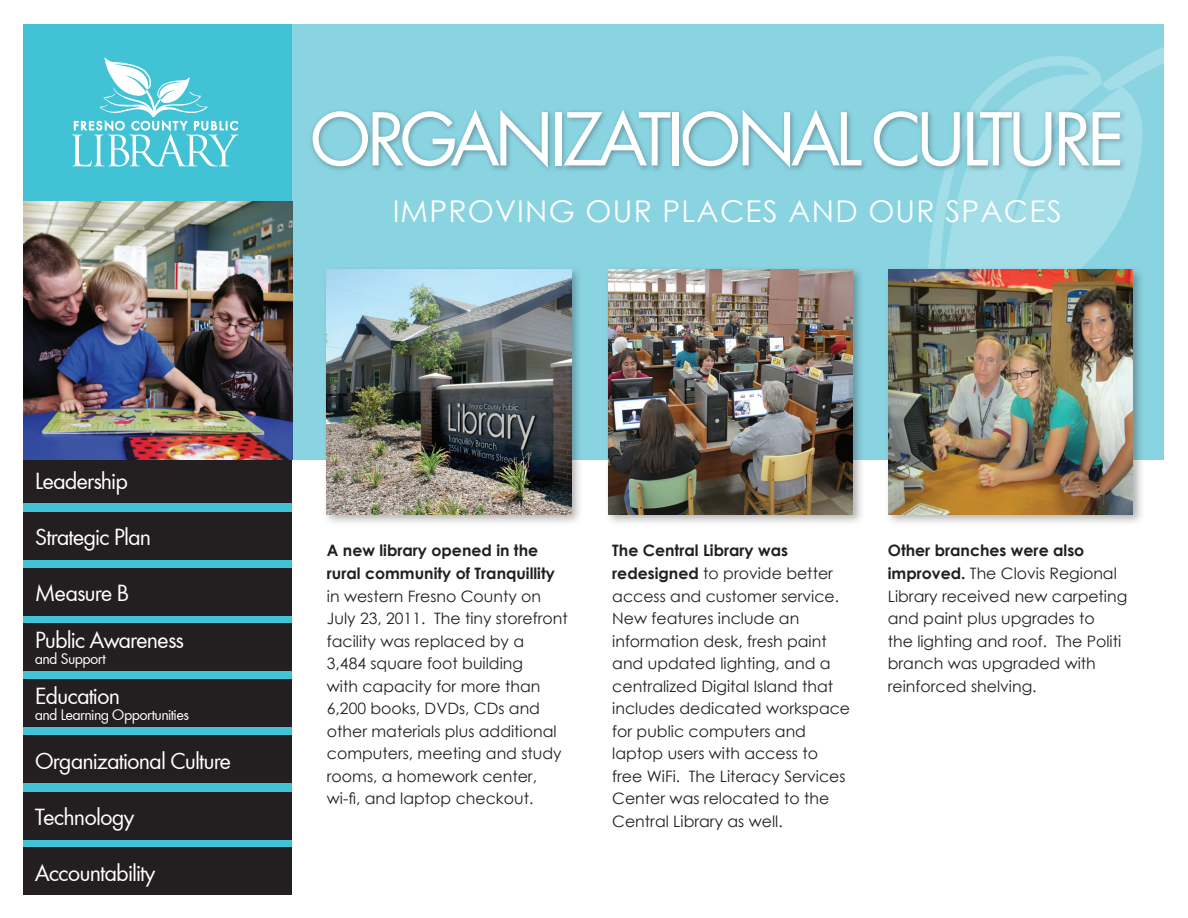
<style>
.page{position:relative;width:1188px;height:918px;background:#fff}
.page>*{position:absolute;margin:0;border:0;box-sizing:border-box;transform-origin:0 0}
.t1{font:79.8px "Function";letter-spacing:-.08em;color:#fff}
.t2{font:30px "Century Gothic";letter-spacing:.04em;color:#fff}
.t3{font:24.3px "Function";letter-spacing:-.04em;color:#fff}
.t4{font:16.05px "Function";letter-spacing:-.04em;color:#fff}
.t5{font:15.75px/22.5px "Century Gothic";color:#231f20}
.t6{font:700 15.75px/22.5px "Century Gothic";color:#231f20}
.s1{font-weight:700}
</style>
<div class="page">
<div style="left:23px;top:24px;width:269px;height:871px;background:#41c2d5"></div>
<svg style="left:72px;top:57px;width:167px;height:109px"></svg>
<div style="left:292px;top:24px;width:872px;height:436px;background:#8ad4e2"></div>
<svg style="left:928px;top:66px;width:92px;height:200px;fill:#a2dde8"></svg>
<svg style="left:1020px;top:47px;width:144px;height:219px"></svg>
<div style="left:23px;top:569px;width:269px;height:47px;background:#231f20"></div>
<div style="left:23px;top:512px;width:269px;height:47px;background:#231f20"></div>
<div style="left:23px;top:456px;width:269px;height:47px;background:#231f20"></div>
<div style="left:23px;top:679px;width:269px;height:47px;background:#231f20"></div>
<div style="left:23px;top:623px;width:269px;height:47px;background:#231f20"></div>
<div style="left:23px;top:736px;width:269px;height:47px;background:#231f20"></div>
<div style="left:23px;top:792px;width:269px;height:47px;background:#231f20"></div>
<div style="left:23px;top:848px;width:269px;height:47px;background:#231f20"></div>
<div style="left:884px;top:266px;width:261px;height:260px;background:#231f20;opacity:.35"></div>
<img style="left:888px;top:270px;width:245px;height:244px">
<div style="left:323px;top:266px;width:260px;height:260px;background:#231f20;opacity:.35"></div>
<img style="left:327px;top:270px;width:244px;height:244px">
<div style="left:309px;top:106px;width:818px;height:68px;background:#231f20;opacity:.35"></div>
<img style="left:23px;top:202px;width:269px;height:258px">
<div style="left:604px;top:266px;width:261px;height:260px;background:#231f20;opacity:.35"></div>
<img style="left:608px;top:270px;width:245px;height:244px">
<h1 class="t1" style="left:309px;top:93px;width:817px">Organizational Culture</h1>
<h2 class="t2" style="left:393px;top:190px;width:31px">Improving</h2>
<h2 class="t2" style="left:586px;top:190px;width:116px">Our Places</h2>
<h2 class="t2" style="left:789px;top:190px;width:24px">and</h2>
<h2 class="t2" style="left:868px;top:190px;width:22px">our</h2>
<h2 class="t2" style="left:945px;top:190px;width:37px">Spaces</h2>
<h3 class="t3" style="left:35px;top:467px;width:95px">Leadership</h3>
<h3 class="t3" style="left:35px;top:523px;width:118px">Strategic Plan</h3>
<h3 class="t3" style="left:35px;top:579px;width:93px">Measure B</h3>
<h3 class="t3" style="left:35px;top:626px;width:151px">Public Awareness</h3>
<p class="t4" style="left:35px;top:649px;width:73px">and Support</p>
<h3 class="t3" style="left:35px;top:682px;width:87px">Education</h3>
<p class="t4" style="left:35px;top:705px;width:156px">and Learning Opportunities</p>
<h3 class="t3" style="left:35px;top:747px;width:198px">Organizational Culture</h3>
<h3 class="t3" style="left:35px;top:803px;width:101px">Technology</h3>
<h3 class="t3" style="left:35px;top:859px;width:122px">Accountability</h3>
<p class="t6" style="left:327px;top:539px;width:230px">A new library opened in the rural community of Tranquillity</p>
<p class="t5" style="left:327px;top:584px;width:242px">in western Fresno County on<br>July 23, 2011. The tiny storefront facility was replaced by a<br>3,484 square foot building<br>with capacity for more than<br>6,200 books, DVDs, CDs and other materials plus additional computers, meeting and study rooms, a homework center, wi-fi, and laptop checkout.</p>
<p class="t5" style="left:612px;top:539px;width:239px"><span class="s1">The Central Library was redesigned</span> to provide better access and customer service.<br>New features include an information desk, fresh paint and updated lighting, and a centralized Digital Island that includes dedicated workspace for public computers and laptop users with access to free WiFi. The Literacy Services<br>Center was relocated to the<br>Central Library as well.</p>
<p class="t5" style="left:888px;top:539px;width:241px"><span class="s1">Other branches were also improved.</span> The Clovis Regional<br>Library received new carpeting and paint plus upgrades to<br>the lighting and roof. The Politi branch was upgraded with reinforced shelving.</p>
</div>
